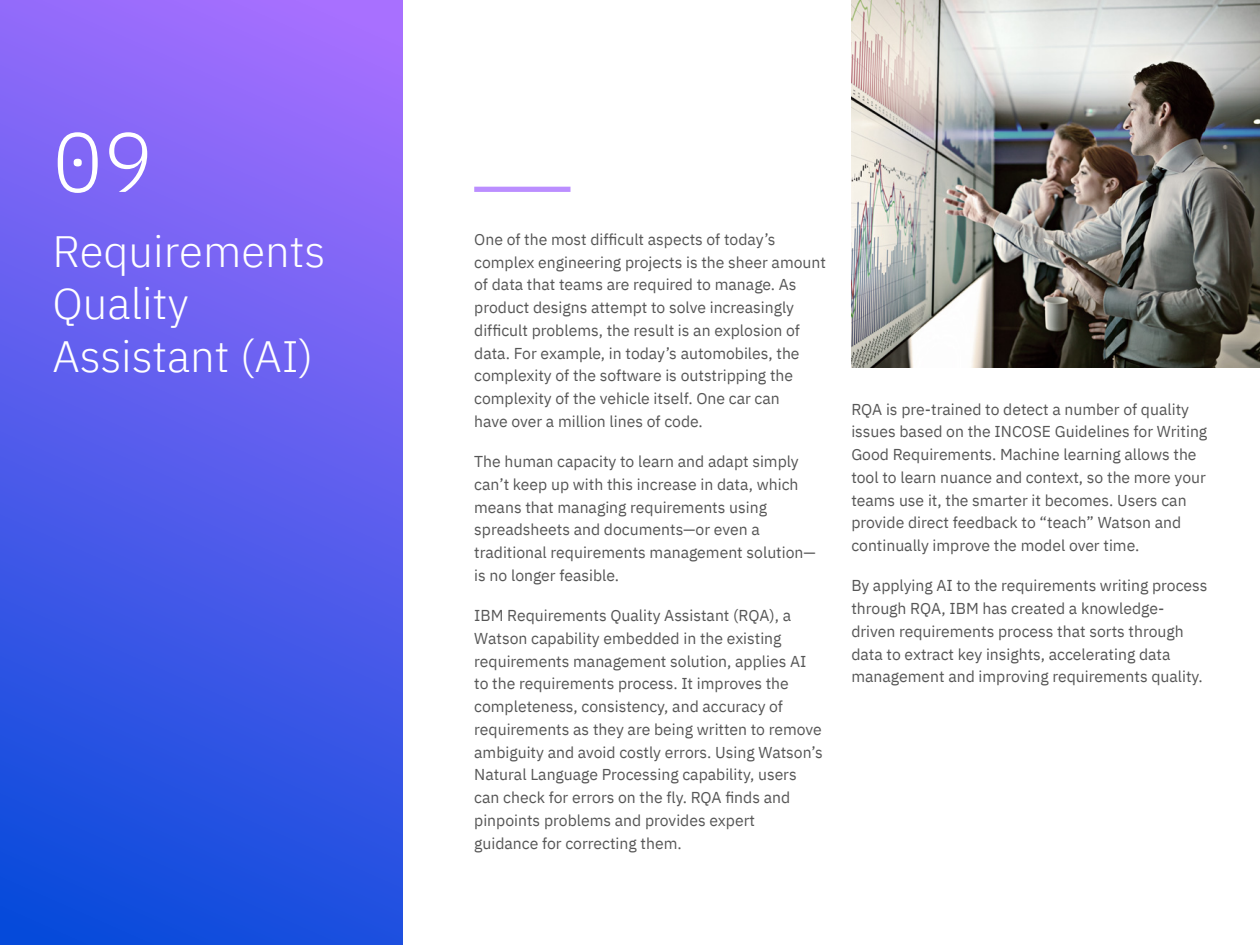
<style>
.page{position:relative;width:1260px;height:945px;background:#fff}
.page>*{position:absolute;margin:0;border:0;box-sizing:border-box;transform-origin:0 0}
.t1{font:300 84px "IBM Plex Mono";color:#fff}
.t2{font:300 43.75px/52.5px "IBM Plex Sans";color:#fff}
.t3{font:15.75px/22.8px "IBM Plex Sans";color:#565656}
</style>
<div class="page">
<div style="left:0;top:0;width:402px;height:945px;background:linear-gradient(to bottom,#a06efd,#0f4cdc)"></div>
<div style="left:474px;top:187px;width:96px;height:5px;background:#bb8eff"></div>
<img style="left:851px;top:0;width:409px;height:368px">
<h1 class="t1" style="left:52px;top:99px;width:102px">09</h1>
<h2 class="t2" style="left:52px;top:221px;width:274px">Requirements<br>Quality<br>Assistant (AI)</h2>
<p class="t3" style="left:474px;top:227px;width:353px">One of the most difficult aspects of today’s complex engineering projects is the sheer amount of data that teams are required to manage. As product designs attempt to solve increasingly difficult problems, the result is an explosion of data. For example, in today’s automobiles, the complexity of the software is outstripping the complexity of the vehicle itself. One car can<br>have over a million lines of code.</p>
<p class="t3" style="left:474px;top:449px;width:343px">The human capacity to learn and adapt simply can’t keep up with this increase in data, which means that managing requirements using spreadsheets and documents—or even a traditional requirements management solution— is no longer feasible.</p>
<p class="t3" style="left:474px;top:603px;width:350px">IBM Requirements Quality Assistant (RQA), a Watson capability embedded in the existing requirements management solution, applies AI to the requirements process. It improves the completeness, consistency, and accuracy of requirements as they are being written to remove ambiguity and avoid costly errors. Using Watson’s Natural Language Processing capability, users can check for errors on the fly. RQA finds and pinpoints problems and provides expert guidance for correcting them.</p>
<p class="t3" style="left:851px;top:396px;width:357px">RQA is pre-trained to detect a number of quality issues based on the INCOSE Guidelines for Writing Good Requirements. Machine learning allows the tool to learn nuance and context, so the more your teams use it, the smarter it becomes. Users can provide direct feedback to “teach” Watson and continually improve the model over time.</p>
<p class="t3" style="left:851px;top:573px;width:358px">By applying AI to the requirements writing process through RQA, IBM has created a knowledge&shy;driven requirements process that sorts through data to extract key insights, accelerating data management and improving requirements quality.</p>
</div>
